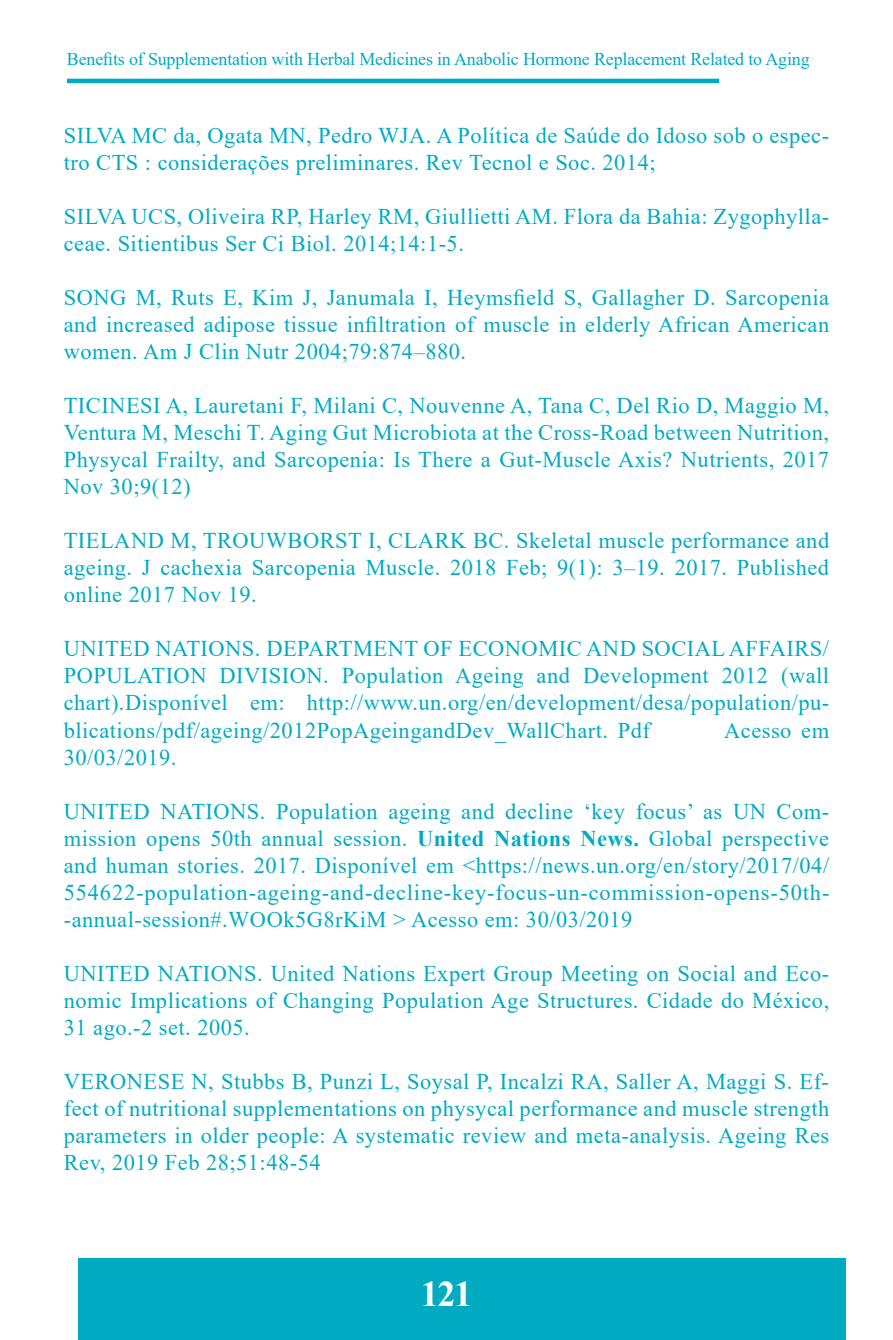
<style>
.page{position:relative;width:893px;height:1340px;background:#fff}
.page>*{position:absolute;margin:0;border:0;box-sizing:border-box;transform-origin:0 0}
.t1{font:700 36px "Times New Roman";color:#fff}
.t2{font:22.5px/27px "Times New Roman";letter-spacing:.02em;color:#00abc2;text-align:justify}
.t3{font:18px "Times New Roman";letter-spacing:-.01em;color:#00aac1}
.s1{font-weight:700}
</style>
<div class="page">
<hr style="left:67px;top:79px;width:652px;height:4px;background:#00abc2">
<div style="left:79px;top:1257px;width:767px;height:82px;background:#00abc1"></div>
<p class="t3" style="left:67px;top:47px;width:744px">Benefits of Supplementation with Herbal Medicines in Anabolic Hormone Replacement Related to Aging</p>
<p class="t2" style="left:64px;top:121px;width:767px">SILVA MC da, Ogata MN, Pedro WJA. A Política de Saúde do Idoso sob o espec&shy;tro CTS : considerações preliminares. Rev Tecnol e Soc. 2014;</p>
<p class="t2" style="left:64px;top:202px;width:767px">SILVA UCS, Oliveira RP, Harley RM, Giullietti AM. Flora da Bahia: Zygophylla&shy;ceae. Sitientibus Ser Ci Biol. 2014;14:1-5.</p>
<p class="t2" style="left:64px;top:283px;width:767px">SONG M, Ruts E, Kim J, Janumala I, Heymsfield S, Gallagher D. Sarcopenia and increased adipose tissue infiltration of muscle in elderly African American women. Am J Clin Nutr 2004;79:874–880.</p>
<p class="t2" style="left:64px;top:391px;width:767px">TICINESI A, Lauretani F, Milani C, Nouvenne A, Tana C, Del Rio D, Maggio M, Ventura M, Meschi T. Aging Gut Microbiota at the Cross-Road between Nutrition, Physycal Frailty, and Sarcopenia: Is There a Gut-Muscle Axis? Nutrients, 2017<br>Nov 30;9(12)</p>
<p class="t2" style="left:64px;top:526px;width:767px">TIELAND M, TROUWBORST I, CLARK BC. Skeletal muscle performance and ageing. J cachexia Sarcopenia Muscle. 2018 Feb; 9(1): 3–19. 2017. Published online 2017 Nov 19.</p>
<p class="t2" style="left:64px;top:634px;width:767px">UNITED NATIONS. DEPARTMENT OF ECONOMIC AND SOCIAL AFFAIRS/ POPULATION DIVISION. Population Ageing and Development 2012 (wall chart).Disponível em: http://www.un.org/en/development/desa/population/pu&shy;blications/pdf/ageing/2012PopAgeingandDev_WallChart. Pdf</p>
<p class="t2" style="left:724px;top:715px;width:107px">Acesso em</p>
<p class="t2" style="left:64px;top:742px;width:114px">30/03/2019.</p>
<p class="t2" style="left:64px;top:796px;width:767px">UNITED NATIONS. Population ageing and decline ‘key focus’ as UN Com&shy;mission opens 50th annual session. <span class="s1">United Nations News.</span> Global perspective and human stories. 2017. Disponível em &lt;https://news.un.org/en/story/2017/04/ 554622-population-ageing-and-decline-key-focus-un-commission-opens-50th--annual-session#.WOOk5G8rKiM &gt; Acesso em: 30/03/2019</p>
<p class="t2" style="left:64px;top:958px;width:767px">UNITED NATIONS. United Nations Expert Group Meeting on Social and Eco&shy;nomic Implications of Changing Population Age Structures. Cidade do México, 31 ago.-2 set. 2005.</p>
<p class="t2" style="left:64px;top:1066px;width:767px">VERONESE N, Stubbs B, Punzi L, Soysal P, Incalzi RA, Saller A, Maggi S. Ef&shy;fect of nutritional supplementations on physycal performance and muscle strength parameters in older people: A systematic review and meta-analysis. Ageing Res Rev, 2019 Feb 28;51:48-54</p>
<h1 class="t1" style="left:421px;top:1268px;width:53px">121</h1>
</div>
